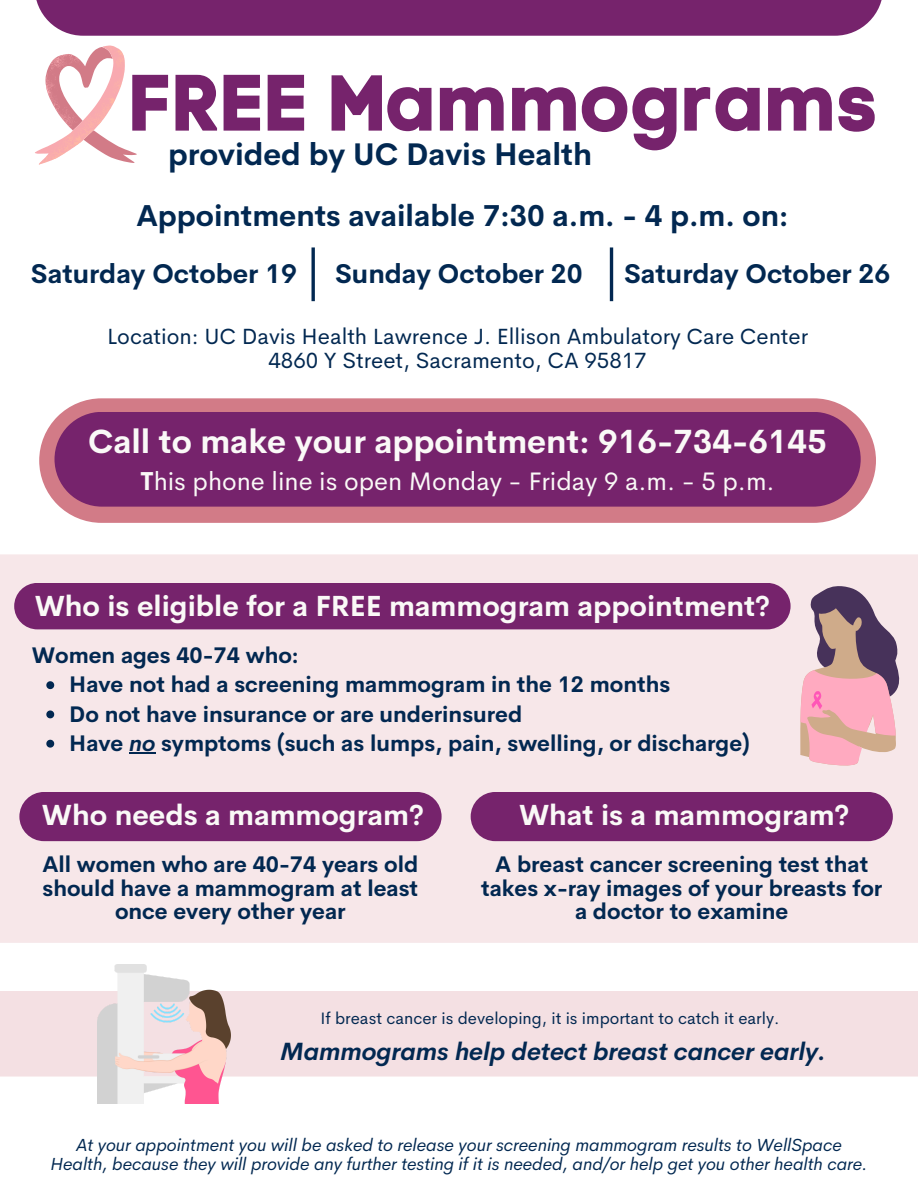
<style>
.page{position:relative;width:918px;height:1188px;background:#fff}
.page>*{position:absolute;margin:0;border:0;box-sizing:border-box;transform-origin:0 0}
.t1{font:79.05px "Code Pro Bold LC";color:#76236c}
.t2{font:700 32.85px "Cerebri Sans";color:#faf9f7}
.t3{font:700 30.6px "Cerebri Sans";color:#022851}
.t4{font:700 29.55px "Cerebri Sans";color:#022851}
.t5{font:700 28.5px "Cerebri Sans";color:#faf9f7}
.t6{font:700 26.55px "Cerebri Sans";color:#022851}
.t7{font:25.35px "Cerebri Sans";color:#faf9f7}
.t8{font:italic 700 24.6px "Cerebri Sans";color:#022851}
.t9{font:700 22.05px/23.7px "Cerebri Sans";color:#022851;text-align:center}
.t10{font:22.05px/24px "Cerebri Sans";color:#022851;text-align:center}
.t11{font:italic 17.55px/19.2px "Cerebri Sans";color:#022851;text-align:center}
.t12{font:16.65px "Cerebri Sans";color:#022851}
.s1{font-weight:700}
.s2{font-style:italic}
</style>
<div class="page">
<div style="left:35px;top:0;width:848px;height:36px;background:#76236c"></div>
<div style="left:0;top:554px;width:918px;height:389px;background:#f7e7e9"></div>
<div style="left:14px;top:583px;width:777px;height:46px;background:#76236c;border-radius:23px"></div>
<svg style="left:798px;top:583px;width:112px;height:188px;background:#cfa8b0"></svg>
<svg style="left:35px;top:45px;width:102px;height:120px"></svg>
<svg style="left:39px;top:398px;width:837px;height:125px;background:#d78c96"></svg>
<div style="left:55px;top:412px;width:806px;height:95px;background:#76236c"></div>
<div style="left:19px;top:792px;width:423px;height:49px;background:#76236c;border-radius:25px"></div>
<div style="left:471px;top:792px;width:422px;height:49px;background:#76236c;border-radius:25px"></div>
<svg style="left:46px;top:681px;width:8px;height:8px"></svg>
<svg style="left:46px;top:710px;width:8px;height:8px"></svg>
<svg style="left:46px;top:740px;width:8px;height:8px"></svg>
<svg style="left:129px;top:752px;width:26px;height:1px"></svg>
<div style="left:0;top:991px;width:918px;height:86px;background:#f4e0e3"></div>
<img style="left:98px;top:965px;width:132px;height:138px">
<hr style="left:312px;top:247px;width:3px;height:54px;background:#022851">
<hr style="left:610px;top:247px;width:3px;height:54px;background:#022851">
<h2 class="t1" style="left:128px;top:56px;width:751px">FREE Mammograms</h2>
<h1 class="t3" style="left:168px;top:134px;width:425px">provided by UC Davis Health</h1>
<h5 class="t4" style="left:136px;top:196px;width:653px">Appointments available 7:30 a.m. - 4 p.m. on:</h5>
<h4 class="t6" style="left:31px;top:256px;width:268px">Saturday October 19</h4>
<h5 class="t6" style="left:335px;top:256px;width:249px">Sunday October 20</h5>
<p class="t6" style="left:624px;top:256px;width:268px">Saturday October 26</p>
<p class="t10" style="left:107px;top:324px;width:703px">Location: UC Davis Health Lawrence J. Ellison Ambulatory Care Center<br>4860 Y Street, Sacramento, CA 95817</p>
<h2 class="t2" style="left:88px;top:420px;width:740px">Call to make your appointment: 916-734-6145</h2>
<h2 class="t7" style="left:140px;top:464px;width:636px"><span class="s1">T</span>his phone line is open Monday - Friday 9 a.m. - 5 p.m.</h2>
<p class="t5" style="left:35px;top:587px;width:737px">Who is eligible for a FREE mammogram appointment?</p>
<h3 class="t9" style="left:32px;top:644px;width:269px">Women ages 40-74 who:</h3>
<h4 class="t9" style="left:69px;top:673px;width:603px">Have not had a screening mammogram in the 12 months</h4>
<p class="t9" style="left:69px;top:702px;width:454px">Do not have insurance or are underinsured</p>
<h5 class="t9" style="left:69px;top:731px;width:682px">Have <span class="s2">no</span> symptoms (such as lumps, pain, swelling, or discharge)</h5>
<h4 class="t5" style="left:42px;top:797px;width:383px">Who needs a mammogram?</h4>
<h4 class="t5" style="left:519px;top:797px;width:332px">What is a mammogram?</h4>
<h4 class="t9" style="left:42px;top:852px;width:377px">All women who are 40-74 years old should have a mammogram at least once every other year</h4>
<h6 class="t9" style="left:481px;top:852px;width:403px">A breast cancer screening test that takes x-ray images of your breasts for a doctor to examine</h6>
<p class="t12" style="left:321px;top:1007px;width:461px">If breast cancer is developing, it is important to catch it early.</p>
<p class="t8" style="left:281px;top:1036px;width:547px">Mammograms help detect breast cancer early.</p>
<h4 class="t11" style="left:51px;top:1135px;width:818px">At your appointment you will be asked to release your screening mammogram results to WellSpace<br>Health, because they will provide any further testing if it is needed, and/or help get you other health care.</h4>
</div>
